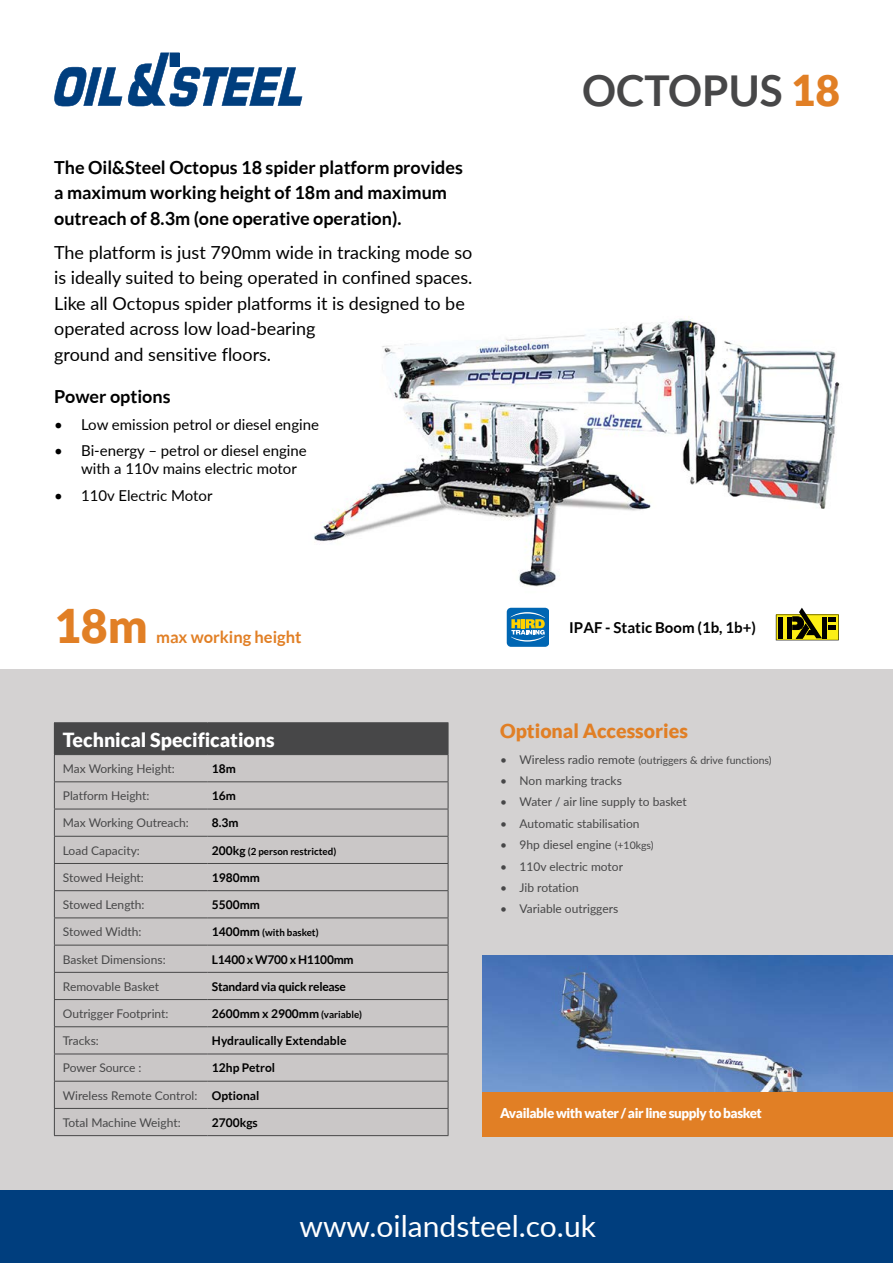
<style>
.page{position:relative;width:893px;height:1263px;background:#fff}
.page>*{position:absolute;margin:0;border:0;box-sizing:border-box;transform-origin:0 0}
.t1{font:900 46.5px "Lato";color:#e17f25}
.t2{font:700 42.45px "Lato";color:#474748}
.t3{font:30px "Lato";color:#fff}
.t4{font:900 19.5px "Lato";color:#fff}
.t5{font:900 19.5px "Lato";color:#e17f25}
.t6{font:18px/25.5px "Lato";color:#000}
.t7{font:700 18px/25.5px "Lato";color:#000}
.t8{font:700 16.5px "Lato";color:#e17f25}
.t9{font:15px/18px "Lato";color:#000}
.t10{font:700 15px "Lato";color:#000}
.t11{font:900 13.5px "Lato";letter-spacing:-.03em;color:#fff}
.t12{font:12px "Lato";color:#474748}
.t13{font:700 12px "Lato";color:#000}
.t14{font:700 12px "Lato";letter-spacing:-.02em;color:#000}
.t15{font:10.5px "Lato";color:#474748}
.t16{font:700 9.75px "Lato";color:#000}
.s1{font-weight:900;color:#e17f25}
.s2{font-size:12px}
.s3{font-size:9.75px}
.s4{font-weight:700;color:#000}
.s5{font-size:10.5px}
</style>
<div class="page">
<hr style="left:892px;top:460px;width:1px;height:44px;background:#d4d2d2">
<div style="left:0;top:1189px;width:893px;height:74px;background:#003e7e"></div>
<div style="left:0;top:669px;width:893px;height:520px;background:#d4d2d2"></div>
<svg style="left:54px;top:52px;width:248px;height:54px"></svg>
<img style="left:314px;top:316px;width:526px;height:271px">
<div style="left:54px;top:723px;width:394px;height:32px;background:#474748"></div>
<div style="left:55px;top:755px;width:393px;height:380px;background:#cac7c7"></div>
<hr style="left:54px;top:722px;width:154px;height:1px;background:#474748">
<hr style="left:208px;top:722px;width:240px;height:1px;background:#474748">
<hr style="left:448px;top:723px;width:1px;height:31px;background:#474748">
<hr style="left:54px;top:781px;width:154px;height:1px;background:#474748">
<hr style="left:208px;top:781px;width:240px;height:1px;background:#474748">
<hr style="left:54px;top:809px;width:154px;height:1px;background:#474748">
<hr style="left:208px;top:809px;width:240px;height:1px;background:#474748">
<hr style="left:54px;top:836px;width:154px;height:1px;background:#474748">
<hr style="left:208px;top:836px;width:240px;height:1px;background:#474748">
<hr style="left:54px;top:863px;width:154px;height:1px;background:#474748">
<hr style="left:208px;top:863px;width:240px;height:1px;background:#474748">
<hr style="left:54px;top:890px;width:154px;height:1px;background:#474748">
<hr style="left:208px;top:890px;width:240px;height:1px;background:#474748">
<hr style="left:54px;top:917px;width:154px;height:1px;background:#474748">
<hr style="left:208px;top:917px;width:240px;height:1px;background:#474748">
<hr style="left:54px;top:945px;width:154px;height:1px;background:#474748">
<hr style="left:208px;top:945px;width:240px;height:1px;background:#474748">
<hr style="left:54px;top:972px;width:154px;height:1px;background:#474748">
<hr style="left:208px;top:972px;width:240px;height:1px;background:#474748">
<hr style="left:54px;top:999px;width:154px;height:1px;background:#474748">
<hr style="left:208px;top:999px;width:240px;height:1px;background:#474748">
<hr style="left:54px;top:1026px;width:154px;height:1px;background:#474748">
<hr style="left:208px;top:1026px;width:240px;height:1px;background:#474748">
<hr style="left:54px;top:1053px;width:154px;height:1px;background:#474748">
<hr style="left:208px;top:1053px;width:240px;height:1px;background:#474748">
<hr style="left:54px;top:1081px;width:154px;height:1px;background:#474748">
<hr style="left:208px;top:1081px;width:240px;height:1px;background:#474748">
<hr style="left:54px;top:1108px;width:154px;height:1px;background:#474748">
<svg style="left:54px;top:755px;width:1px;height:380px"></svg>
<hr style="left:208px;top:1108px;width:240px;height:1px;background:#474748">
<svg style="left:448px;top:755px;width:1px;height:380px"></svg>
<hr style="left:54px;top:1135px;width:154px;height:1px;background:#474748">
<hr style="left:208px;top:1135px;width:240px;height:1px;background:#474748">
<svg style="left:507px;top:608px;width:42px;height:39px;background:#4488a1"></svg>
<svg style="left:776px;top:608px;width:63px;height:32px"></svg>
<img style="left:482px;top:956px;width:411px;height:136px">
<div style="left:482px;top:1092px;width:411px;height:44px;background:#e17f25"></div>
<h3 class="t7" style="left:54px;top:154px;width:410px">The Oil&amp;Steel Octopus 18 spider platform provides a maximum working height of 18m and maximum outreach of 8.3m (one operative operation).</h3>
<h3 class="t6" style="left:54px;top:239px;width:420px">The platform is just 790mm wide in tracking mode so is ideally suited to being operated in confined spaces.<br>Like all Octopus spider platforms it is designed to be operated across low load-bearing<br>ground and sensitive floors.</h3>
<h3 class="t7" style="left:54px;top:384px;width:118px">Power options</h3>
<p class="t9" style="left:54px;top:415px;width:266px">• Low emission petrol or diesel engine</p>
<p class="t9" style="left:81px;top:441px;width:227px;text-indent:-27px">• Bi-energy – petrol or diesel engine with a 110v mains electric motor</p>
<p class="t9" style="left:54px;top:486px;width:160px">• 110v Electric Motor</p>
<h2 class="t2" style="left:582px;top:66px;width:259px">OCTOPUS <span class="s1">18</span></h2>
<h1 class="t1" style="left:54px;top:599px;width:95px">18m</h1>
<h3 class="t8" style="left:156px;top:628px;width:147px">max working height</h3>
<h3 class="t4" style="left:63px;top:728px;width:213px">Technical Specifications</h3>
<p class="t12" style="left:63px;top:760px;width:114px">Max Working Height:</p>
<p class="t13" style="left:212px;top:762px;width:26px">18m</p>
<p class="t12" style="left:63px;top:787px;width:88px">Platform Height:</p>
<p class="t13" style="left:212px;top:789px;width:26px">16m</p>
<p class="t12" style="left:63px;top:814px;width:128px">Max Working Outreach:</p>
<p class="t13" style="left:212px;top:816px;width:28px">8.3m</p>
<p class="t12" style="left:63px;top:842px;width:79px">Load Capacity:</p>
<p class="t16" style="left:212px;top:845px;width:126px"><span class="s2">200kg</span> (2 person restricted)</p>
<p class="t12" style="left:63px;top:869px;width:83px">Stowed Height:</p>
<p class="t13" style="left:212px;top:871px;width:50px">1980mm</p>
<p class="t12" style="left:63px;top:896px;width:83px">Stowed Length:</p>
<p class="t13" style="left:212px;top:898px;width:50px">5500mm</p>
<p class="t12" style="left:63px;top:923px;width:80px">Stowed Width:</p>
<p class="t16" style="left:212px;top:927px;width:108px"><span class="s2">1400mm</span> (with basket)</p>
<p class="t12" style="left:63px;top:950px;width:104px">Basket Dimensions:</p>
<p class="t14" style="left:212px;top:952px;width:143px">L1400 x W700 x H1100mm</p>
<p class="t12" style="left:63px;top:978px;width:98px">Removable Basket</p>
<p class="t14" style="left:212px;top:979px;width:136px">Standard via quick release</p>
<p class="t12" style="left:63px;top:1005px;width:107px">Outrigger Footprint:</p>
<p class="t13" style="left:212px;top:1007px;width:152px">2600mm x 2900mm <span class="s3">(variable)</span></p>
<p class="t12" style="left:63px;top:1032px;width:38px">Tracks:</p>
<p class="t13" style="left:212px;top:1034px;width:136px">Hydraulically Extendable</p>
<p class="t12" style="left:63px;top:1059px;width:80px">Power Source :</p>
<p class="t13" style="left:212px;top:1061px;width:65px">12hp Petrol</p>
<p class="t12" style="left:63px;top:1087px;width:198px">Wireless Remote Control: <span class="s4">Optional</span></p>
<p class="t12" style="left:63px;top:1114px;width:119px">Total Machine Weight:</p>
<p class="t13" style="left:212px;top:1115px;width:47px">2700kgs</p>
<p class="t10" style="left:569px;top:619px;width:188px">IPAF - Static Boom (1b, 1b+)</p>
<h3 class="t5" style="left:500px;top:719px;width:189px">Optional Accessories</h3>
<p class="t15" style="left:500px;top:752px;width:273px"><span class="s2">• Wireless radio remote</span> (outriggers &amp; drive functions)</p>
<p class="t12" style="left:500px;top:772px;width:123px">• Non marking tracks</p>
<p class="t12" style="left:500px;top:793px;width:188px">• Water / air line supply to basket</p>
<p class="t12" style="left:500px;top:815px;width:141px">• Automatic stabilisation</p>
<p class="t12" style="left:500px;top:836px;width:155px">• 9hp diesel engine <span class="s5">(+10kgs)</span></p>
<p class="t12" style="left:500px;top:858px;width:124px">• 110v electric motor</p>
<p class="t12" style="left:500px;top:879px;width:80px">• Jib rotation</p>
<p class="t12" style="left:500px;top:900px;width:120px">• Variable outriggers</p>
<p class="t11" style="left:500px;top:1105px;width:263px">Available with water / air line supply to basket</p>
<h3 class="t3" style="left:299px;top:1204px;width:298px">www.oilandsteel.co.uk</h3>
</div>
